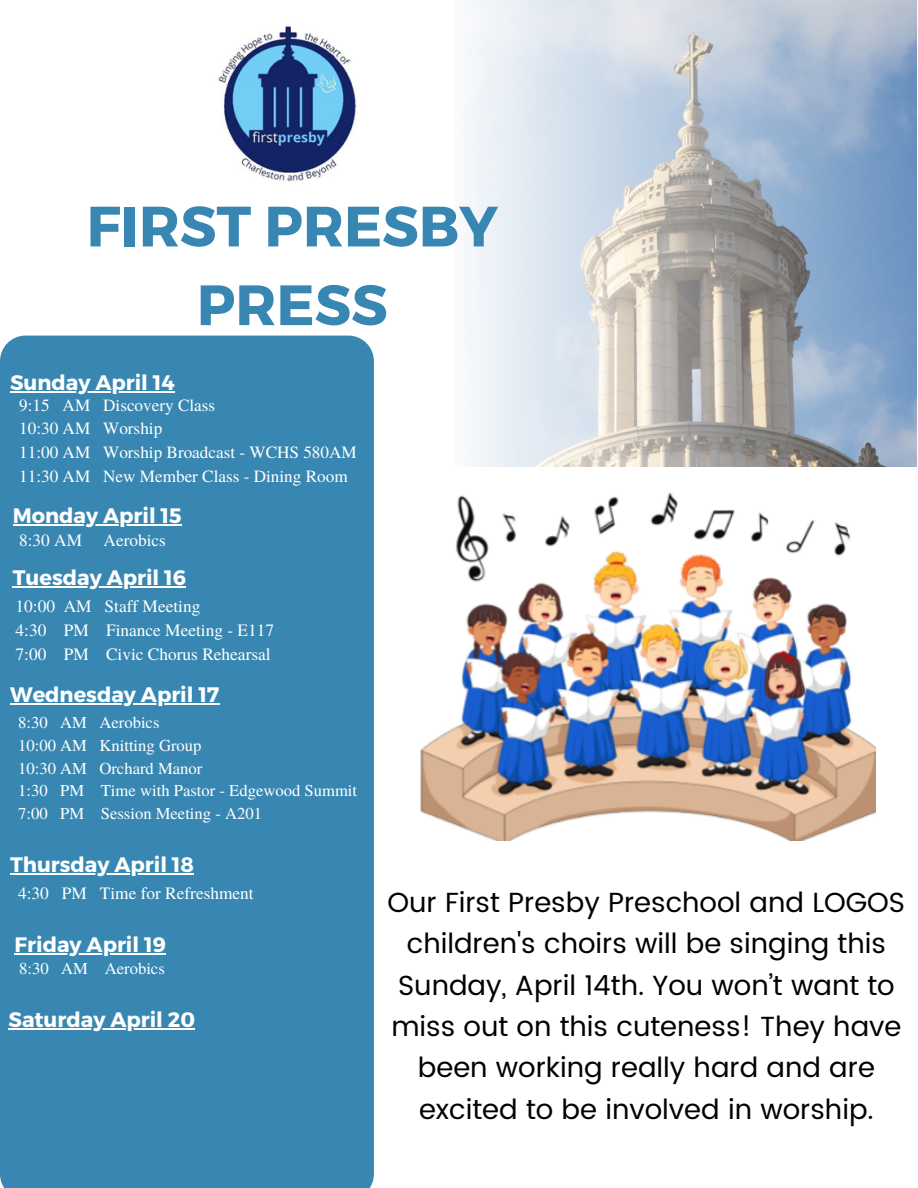
<style>
.page{position:relative;width:918px;height:1188px;background:#fff}
.page>*{position:absolute;margin:0;border:0;box-sizing:border-box;transform-origin:0 0}
.t1{font:700 56.7px/78.6px "Montserrat";color:#3787b2;text-align:center}
.t2{font:27.6px/41.4px "Poppins";color:#000;text-align:center}
.t3{font:700 21px "Montserrat";color:#fff}
.t4{font:17.4px "Te X Gyre Termes";color:#fff}
.t5{font:17.25px "Te X Gyre Termes";color:#fff}
.t6{font:16.65px "Te X Gyre Termes";color:#fff}
</style>
<div class="page">
<svg style="left:467px;top:0;width:450px;height:467px;background:#b8c3ce"></svg>
<img style="left:218px;top:26px;width:139px;height:156px">
<div style="left:0;top:336px;width:374px;height:852px;background:#3787b2"></div>
<img style="left:420px;top:492px;width:456px;height:349px">
<hr style="left:10px;top:391px;width:165px;height:1px;background:#fff">
<hr style="left:13px;top:524px;width:169px;height:1px;background:#fff">
<hr style="left:13px;top:587px;width:173px;height:1px;background:#fff">
<hr style="left:10px;top:703px;width:209px;height:2px;background:#fff">
<hr style="left:10px;top:874px;width:184px;height:1px;background:#fff">
<hr style="left:15px;top:954px;width:151px;height:1px;background:#fff">
<hr style="left:9px;top:1028px;width:186px;height:1px;background:#fff">
<h1 class="t1" style="left:87px;top:184px;width:413px">FIRST PRESBY<br>PRESS</h1>
<h3 class="t3" style="left:10px;top:369px;width:166px">Sunday April 14</h3>
<h3 class="t5" style="left:19px;top:392px;width:198px">9:15 AM Discovery Class</h3>
<p class="t5" style="left:19px;top:416px;width:145px">10:30 AM Worship</p>
<h3 class="t5" style="left:19px;top:440px;width:339px">11:00 AM Worship Broadcast - WCHS 580AM</h3>
<h3 class="t5" style="left:19px;top:464px;width:330px">11:30 AM New Member Class - Dining Room</h3>
<h3 class="t3" style="left:13px;top:502px;width:170px">Monday April 15</h3>
<p class="t5" style="left:19px;top:528px;width:148px">8:30 AM Aerobics</p>
<p class="t3" style="left:13px;top:564px;width:175px">Tuesday April 16</p>
<p class="t4" style="left:16px;top:594px;width:186px">10:00 AM Staff Meeting</p>
<p class="t4" style="left:16px;top:618px;width:260px">4:30 PM Finance Meeting - E117</p>
<p class="t4" style="left:16px;top:641px;width:257px">7:00 PM Civic Chorus Rehearsal</p>
<h3 class="t3" style="left:10px;top:681px;width:211px">Wednesday April 17</h3>
<p class="t6" style="left:18px;top:711px;width:143px">8:30 AM Aerobics</p>
<h3 class="t6" style="left:18px;top:734px;width:185px">10:00 AM Knitting Group</h3>
<p class="t6" style="left:18px;top:756px;width:186px">10:30 AM Orchard Manor</p>
<p class="t6" style="left:18px;top:779px;width:341px">1:30 PM Time with Pastor - Edgewood Summit</p>
<p class="t6" style="left:18px;top:802px;width:245px">7:00 PM Session Meeting - A201</p>
<p class="t3" style="left:10px;top:851px;width:185px">Thursday April 18</p>
<p class="t5" style="left:18px;top:881px;width:237px">4:30 PM Time for Refreshment</p>
<p class="t2" style="left:388px;top:882px;width:519px">Our First Presby Preschool and LOGOS children's choirs will be singing this Sunday, April 14th. You won’t want to miss out on this cuteness! They have been working really hard and are excited to be involved in worship.</p>
<p class="t3" style="left:15px;top:931px;width:153px">Friday April 19</p>
<p class="t6" style="left:19px;top:956px;width:147px">8:30 AM Aerobics</p>
<p class="t3" style="left:9px;top:1006px;width:188px">Saturday April 20</p>
</div>
